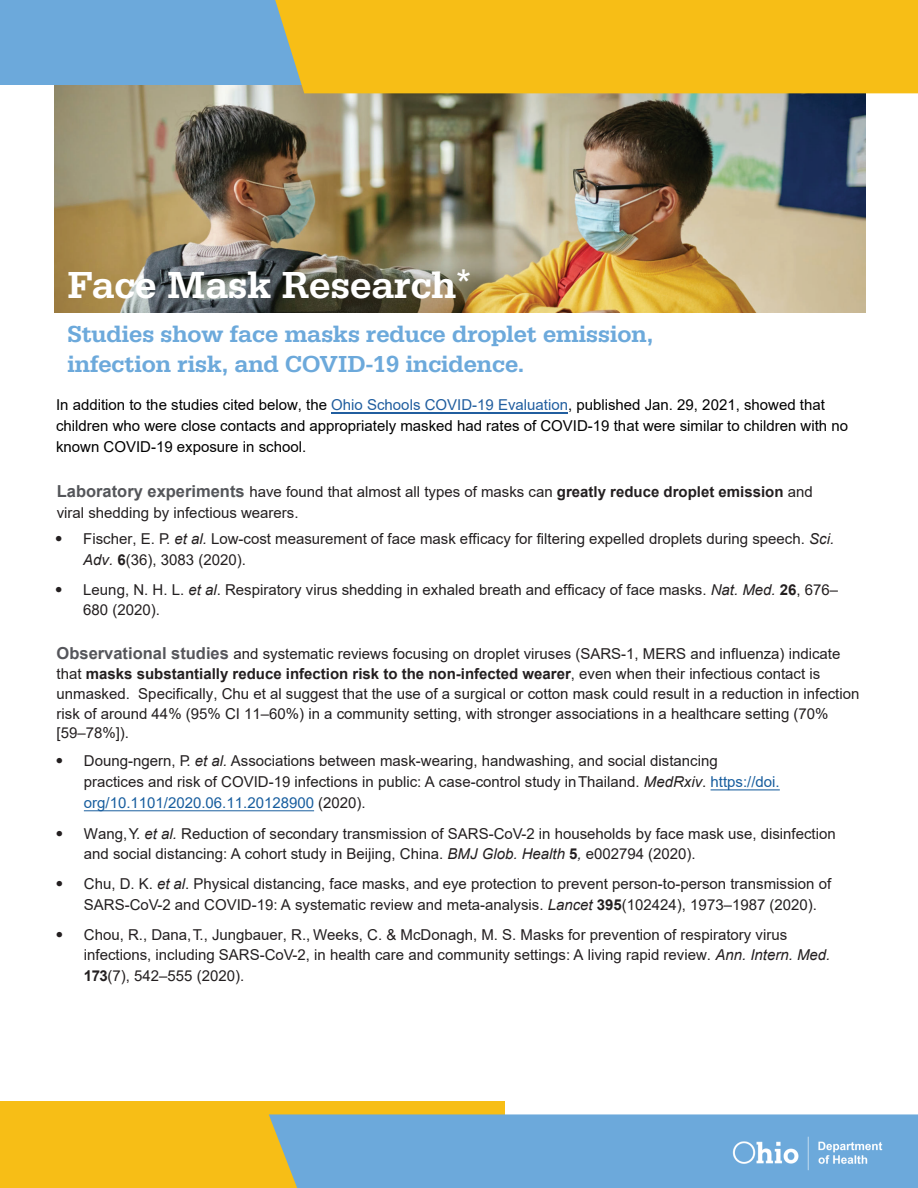
<style>
.page{position:relative;width:918px;height:1188px;background:#fff}
.page>*{position:absolute;margin:0;border:0;box-sizing:border-box;transform-origin:0 0}
.t1{font:500 39px "Serifa";color:#fff}
.t2{font:500 24px/30px "Serifa";color:#6ca9db}
.t3{font:15px/20.7px "Arial";color:#231f20}
.t4{font:15px/20.9px "Arial";color:#000}
.s1{font-family:"Arial";font-weight:400}
.s2{color:#215e9f}
.s3{font-weight:700;font-size:16.5px;color:#54565a}
.s4{font-weight:700}
.s5{font-family:"Univers LT Pro 55 Roman"}
.s6{font-style:italic}
.s7{font-weight:700;font-size:16.5px;color:#55565b}
.s8{color:#175d9e}
</style>
<div class="page">
<hr style="left:84px;top:810px;width:230px;height:1px;background:#175d9e">
<hr style="left:711px;top:790px;width:69px;height:1px;background:#175d9e">
<img style="left:54px;top:84px;width:811px;height:228px">
<div style="left:0;top:1101px;width:505px;height:87px;background:#f7be16"></div>
<div style="left:269px;top:1114px;width:649px;height:74px;background:#6ca9db"></div>
<img style="left:716px;top:1120px;width:187px;height:68px">
<div style="left:0;top:0;width:918px;height:84px;background:#6ca9db"></div>
<div style="left:275px;top:0;width:643px;height:93px;background:#f7be16"></div>
<hr style="left:332px;top:412px;width:236px;height:1px;background:#215e9f">
<h1 class="t1" style="left:68px;top:262px;width:405px">Face Mask Research<span class="s1">*</span></h1>
<h2 class="t2" style="left:68px;top:319px;width:587px">Studies show face masks reduce droplet emission, infection risk, and COVID-19 incidence.</h2>
<p class="t4" style="left:56px;top:394px;width:793px">In addition to the studies cited below, the <span class="s2">Ohio Schools COVID-19 Evaluation</span>, published Jan. 29, 2021, showed that children who were close contacts and appropriately masked had rates of COVID-19 that were similar to children with no known COVID-19 exposure in school.</p>
<p class="t3" style="left:57px;top:482px;width:758px;line-height:20.2px"><span class="s3">Laboratory experiments</span> have found that almost all types of masks can <span class="s4">greatly reduce droplet emission</span> and viral shedding by infectious wearers.</p>
<p class="t3" style="left:83px;top:528px;width:752px;text-indent:-27px"><span class="s5">•</span> Fischer, E. P. <span class="s6">et al.</span> Low-cost measurement of face mask efficacy for filtering expelled droplets during speech. <span class="s6">Sci.<br>Adv.</span> <span class="s4">6</span>(36), 3083 (2020).</p>
<p class="t3" style="left:83px;top:579px;width:756px;line-height:20px;text-indent:-27px"><span class="s5">•</span> Leung, N. H. L. <span class="s6">et al</span>. Respiratory virus shedding in exhaled breath and efficacy of face masks. <span class="s6">Nat. Med.</span> <span class="s4">26</span>, 676–<br>680 (2020).</p>
<p class="t3" style="left:57px;top:644px;width:804px;line-height:19.8px"><span class="s7">Observational studies</span> and systematic reviews focusing on droplet viruses (SARS-1, MERS and influenza) indicate that <span class="s4">masks substantially reduce infection risk to the non-infected wearer</span>, even when their infectious contact is unmasked. Specifically, Chu et al suggest that the use of a surgical or cotton mask could result in a reduction in infection risk of around 44% (95% CI 11–60%) in a community setting, with stronger associations in a healthcare setting (70% [59–78%]).</p>
<p class="t3" style="left:84px;top:751px;width:697px;text-indent:-27px"><span class="s5">•</span> Doung-ngern, P. <span class="s6">et al.</span> Associations between mask-wearing, handwashing, and social distancing practices and risk of COVID-19 infections in public: A case-control study in Thailand. <span class="s6">MedRxiv</span>. <span class="s8">https://doi. org/10.1101/2020.06.11.20128900</span> (2020).</p>
<p class="t3" style="left:84px;top:823px;width:753px;text-indent:-27px"><span class="s5">•</span> Wang, Y. <span class="s6">et al.</span> Reduction of secondary transmission of SARS-CoV-2 in households by face mask use, disinfection and social distancing: A cohort study in Beijing, China. <span class="s6">BMJ Glob. Health</span> <span class="s4">5</span><span class="s6">,</span> e002794 (2020).</p>
<p class="t3" style="left:84px;top:873px;width:749px;text-indent:-27px"><span class="s5">•</span> Chu, D. K. <span class="s6">et al</span>. Physical distancing, face masks, and eye protection to prevent person-to-person transmission of<br>SARS-CoV-2 and COVID-19: A systematic review and meta-analysis. <span class="s6">Lancet</span> <span class="s4">395</span>(102424), 1973–1987 (2020).</p>
<p class="t3" style="left:84px;top:924px;width:748px;text-indent:-27px"><span class="s5">•</span> Chou, R., Dana, T., Jungbauer, R., Weeks, C. &amp; McDonagh, M. S. Masks for prevention of respiratory virus infections, including SARS-CoV-2, in health care and community settings: A living rapid review. <span class="s6">Ann. Intern. Med.<br></span><span class="s4">173</span>(7), 542–555 (2020).</p>
</div>
